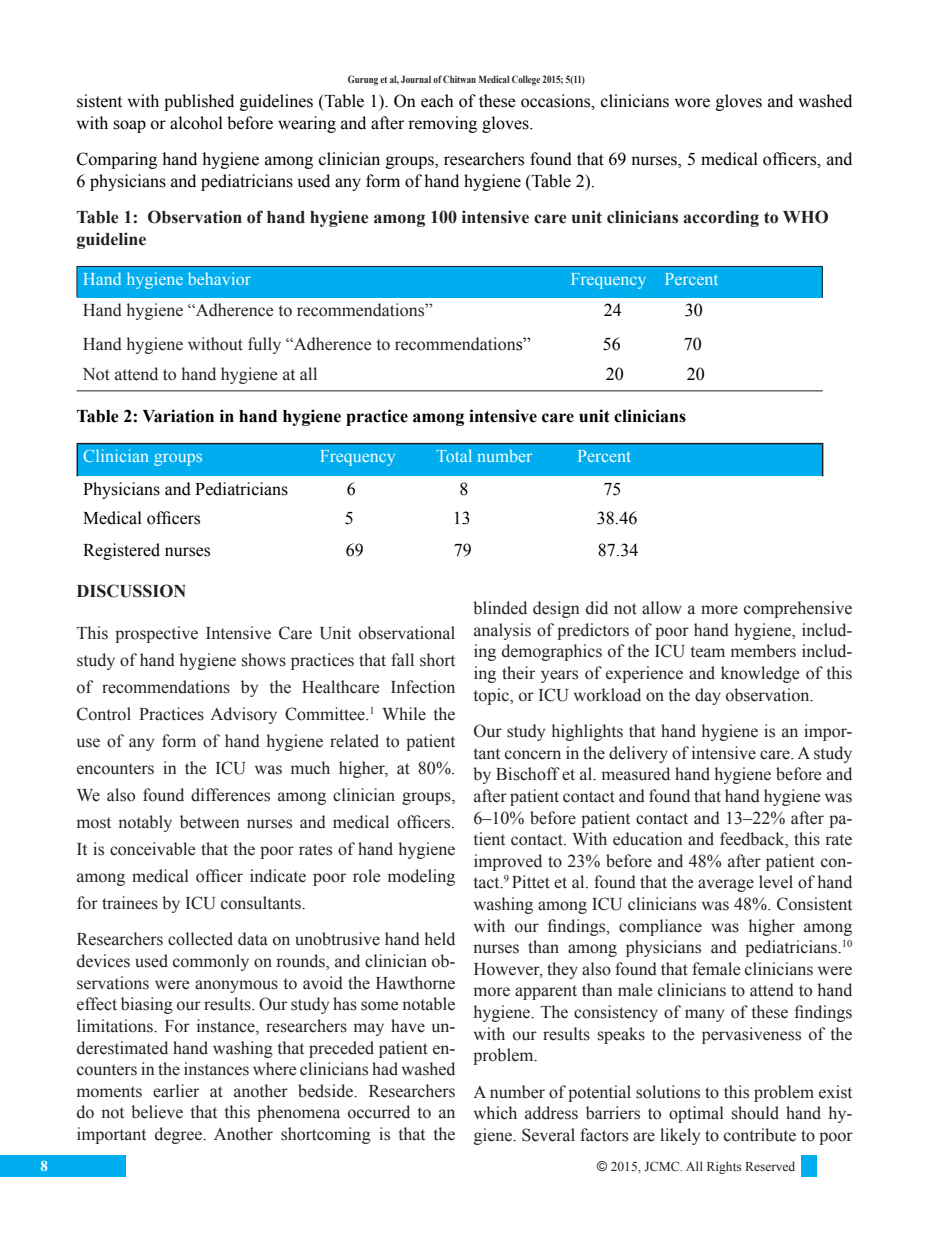
<style>
.page{position:relative;width:929px;height:1253px;background:#fff}
.page>*{position:absolute;margin:0;border:0;box-sizing:border-box;transform-origin:0 0}
.t1{font:18px/21.6px "Times New Roman";color:#231f20;text-align:justify}
.t2{font:18px/21.6px "Times New Roman";color:#000}
.t3{font:700 18px/21.6px "Times New Roman";color:#231f20}
.t4{font:18px "Times New Roman";color:#fff}
.t5{font:700 18px "Times New Roman";color:#000}
.t6{font:700 15px "Times New Roman";color:#fff}
.t7{font:13.5px "Times New Roman";color:#231f20}
.t8{font:700 10.8px "Times New Roman";color:#231f20;scale:.83 1}
.s1{color:#000}
.s2{font-family:"Arial"}
</style>
<div class="page">
<div style="left:801px;top:1155px;width:15px;height:21px;background:#00aeef"></div>
<div style="left:0;top:1155px;width:126px;height:21px;background:#00aeef"></div>
<div style="left:77px;top:266px;width:745px;height:32px;background:#00aeef"></div>
<hr style="left:77px;top:266px;width:745px;height:1px;background:#231f20">
<hr style="left:77px;top:267px;width:1px;height:30px;background:#231f20">
<hr style="left:822px;top:267px;width:1px;height:30px;background:#231f20">
<hr style="left:77px;top:390px;width:745px;height:1px;background:#231f20">
<div style="left:77px;top:444px;width:745px;height:32px;background:#00aeef"></div>
<hr style="left:77px;top:443px;width:746px;height:1px;background:#231f20">
<hr style="left:77px;top:444px;width:1px;height:32px;background:#231f20">
<hr style="left:822px;top:444px;width:1px;height:32px;background:#231f20">
<p class="t8" style="left:348px;top:71px;width:287px">Gurung et al, Journal of Chitwan Medical College 2015; 5(11)</p>
<p class="t2" style="left:77px;top:90px;width:777px">sistent with published guidelines (Table 1). On each of these occasions, clinicians wore gloves and washed with soap or alcohol before wearing and after removing gloves.</p>
<p class="t2" style="left:77px;top:148px;width:777px">Comparing hand hygiene among clinician groups, researchers found that 69 nurses, 5 medical officers, and<br>6 physicians and pediatricians used any form of hand hygiene (Table 2).</p>
<p class="t3" style="left:77px;top:206px;width:754px">Table 1: Observation of hand hygiene among 100 intensive care unit clinicians according to WHO guideline</p>
<p class="t4" style="left:83px;top:266px;width:169px">Hand hygiene behavior</p>
<p class="t4" style="left:570px;top:266px;width:149px">Frequency Percent</p>
<p class="t1" style="left:83px;top:299px;width:351px">Hand hygiene “Adherence to recommendations”</p>
<p class="t2" style="left:604px;top:299px;width:19px">24</p>
<p class="t2" style="left:685px;top:299px;width:19px">30</p>
<p class="t1" style="left:83px;top:332px;width:449px">Hand hygiene without fully “Adherence to recommendation<span class="s1">s”</span></p>
<p class="t2" style="left:603px;top:332px;width:19px">56</p>
<p class="t2" style="left:684px;top:332px;width:19px">70</p>
<p class="t1" style="left:83px;top:362px;width:236px">Not attend to hand hygiene at all</p>
<p class="t2" style="left:606px;top:362px;width:19px">20</p>
<p class="t2" style="left:687px;top:362px;width:20px">20</p>
<p class="t5" style="left:77px;top:403px;width:611px">Table 2: Variation in hand hygiene practice among intensive care unit clinicians</p>
<p class="t4" style="left:83px;top:443px;width:121px">Clinician groups</p>
<p class="t4" style="left:320px;top:443px;width:77px">Frequency</p>
<p class="t4" style="left:436px;top:443px;width:98px">Total number</p>
<p class="t4" style="left:577px;top:443px;width:55px">Percent</p>
<p class="t2" style="left:83px;top:477px;width:206px">Physicians and Pediatricians</p>
<p class="t2" style="left:347px;top:477px;width:10px">6</p>
<p class="t2" style="left:459px;top:477px;width:10px">8</p>
<p class="t2" style="left:603px;top:477px;width:19px">75</p>
<p class="t2" style="left:83px;top:507px;width:119px">Medical officers</p>
<p class="t2" style="left:345px;top:507px;width:10px">5</p>
<p class="t2" style="left:453px;top:507px;width:19px">13</p>
<p class="t2" style="left:597px;top:507px;width:42px">38.46</p>
<p class="t2" style="left:83px;top:539px;width:129px">Registered nurses</p>
<p class="t2" style="left:346px;top:539px;width:19px">69</p>
<p class="t2" style="left:454px;top:539px;width:19px">79</p>
<p class="t2" style="left:598px;top:539px;width:42px">87.34</p>
<p class="t3" style="left:77px;top:579px;width:112px">DISCUSSION</p>
<p class="t1" style="left:77px;top:619px;width:380px;line-height:27px">This prospective Intensive Care Unit observational study of hand hygiene shows practices that fall short of recommendations by the Healthcare Infection Control Practices Advisory Committee.<sup>1</sup> While the use of any form of hand hygiene related to patient encounters in the ICU was much higher, at 80%.<br>We also found differences among clinician groups, most notably between nurses and medical officers.<br>It is conceivable that the poor rates of hand hygiene among medical officer indicate poor role modeling for trainees by ICU consultants.</p>
<p class="t1" style="left:77px;top:928px;width:380px">Researchers collected data on unobtrusive hand held devices used commonly on rounds, and clinician ob&shy;servations were anonymous to avoid the Hawthorne effect biasing our results. Our study has some notable limitations. For instance, researchers may have un&shy;derestimated hand washing that preceded patient en&shy;counters in the instances where clinicians had washed moments earlier at another bedside. Researchers do not believe that this phenomena occurred to an important degree. Another shortcoming is that the</p>
<p class="t1" style="left:473px;top:597px;width:380px">blinded design did not allow a more comprehensive analysis of predictors of poor hand hygiene, includ&shy;ing demographics of the ICU team members includ&shy;ing their years of experience and knowledge of this topic, or ICU workload on the day observation.</p>
<p class="t1" style="left:473px;top:720px;width:380px">Our study highlights that hand hygiene is an impor&shy;tant concern in the delivery of intensive care. A study by Bischoff et al. measured hand hygiene before and after patient contact and found that hand hygiene was 6–10% before patient contact and 13–22% after pa&shy;tient contact. With education and feedback, this rate improved to 23% before and 48% after patient con&shy;tact.<sup>9</sup> Pittet et al. found that the average level of hand washing among ICU clinicians was 48%. Consistent with our findings, compliance was higher among nurses than among physicians and pediatricians.<sup>10<br></sup>However, they also found that female clinicians were more apparent than male clinicians to attend to hand hygiene. The consistency of many of these findings with our results speaks to the pervasiveness of the problem.</p>
<p class="t1" style="left:473px;top:1080px;width:380px">A number of potential solutions to this problem exist which address barriers to optimal should hand hy&shy;giene. Several factors are likely to contribute to poor</p>
<p class="t6" style="left:41px;top:1155px;width:9px">8</p>
<p class="t7" style="left:597px;top:1157px;width:200px"><span class="s2">©</span> 2015, JCMC. All Rights Reserved</p>
</div>
